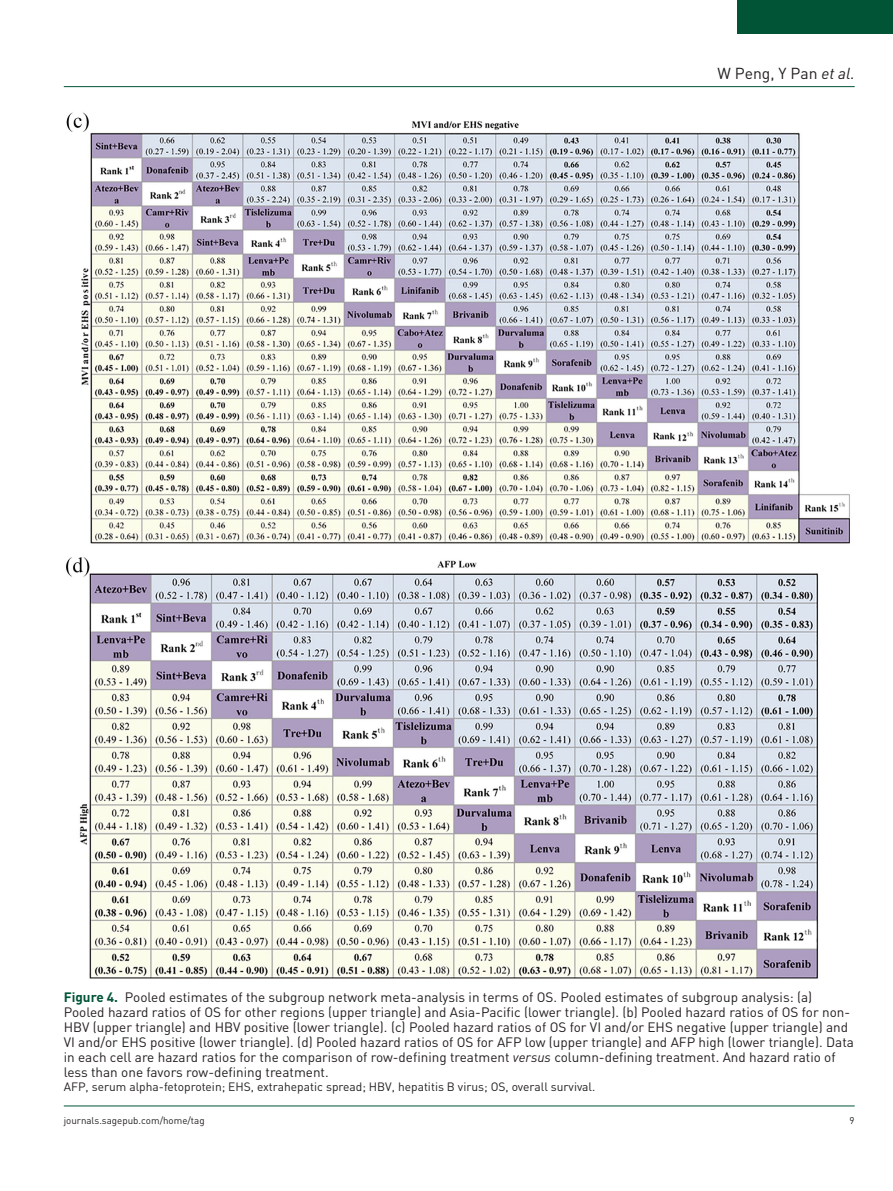
<style>
.page{position:relative;width:893px;height:1191px;background:#fff}
.page>*{position:absolute;margin:0;border:0;box-sizing:border-box;transform-origin:0 0}
.t1{font:15.75px "DIN";color:#231f20}
.t2{font:13.5px/15px "DIN";color:#231f20}
.t3{font:12px "DIN";color:#231f20}
.t4{font:9.75px "DIN";color:#231f20}
.s1{font-style:italic}
.s2{font-weight:700;color:#015436}
</style>
<div class="page">
<hr style="left:64px;top:86px;width:791px;height:1px;background:#015436">
<hr style="left:64px;top:1105px;width:791px;height:1px;background:#015436">
<div style="left:738px;top:0;width:155px;height:34px;background:#015436"></div>
<img style="left:66px;top:112px;width:784px;height:866px">
<p class="t1" style="left:717px;top:63px;width:139px">W Peng, Y Pan <span class="s1">et al.</span></p>
<p class="t2" style="left:64px;top:989px;width:791px"><span class="s2">Figure 4.</span> Pooled estimates of the subgroup network meta-analysis in terms of OS. Pooled estimates of subgroup analysis: (a)<br>Pooled hazard ratios of OS for other regions (upper triangle) and Asia-Pacific (lower triangle). (b) Pooled hazard ratios of OS for non-HBV (upper triangle) and HBV positive (lower triangle). (c) Pooled hazard ratios of OS for VI and/or EHS negative (upper triangle) and VI and/or EHS positive (lower triangle). (d) Pooled hazard ratios of OS for AFP low (upper triangle) and AFP high (lower triangle). Data in each cell are hazard ratios for the comparison of row-defining treatment <span class="s1">versus</span> column-defining treatment. And hazard ratio of less than one favors row-defining treatment.</p>
<p class="t3" style="left:64px;top:1079px;width:533px">AFP, serum alpha-fetoprotein; EHS, extrahepatic spread; HBV, hepatitis B virus; OS, overall survival.</p>
<p class="t4" style="left:64px;top:1114px;width:142px">journals.sagepub.com/home/tag</p>
<p class="t4" style="left:850px;top:1114px;width:7px">9</p>
</div>
